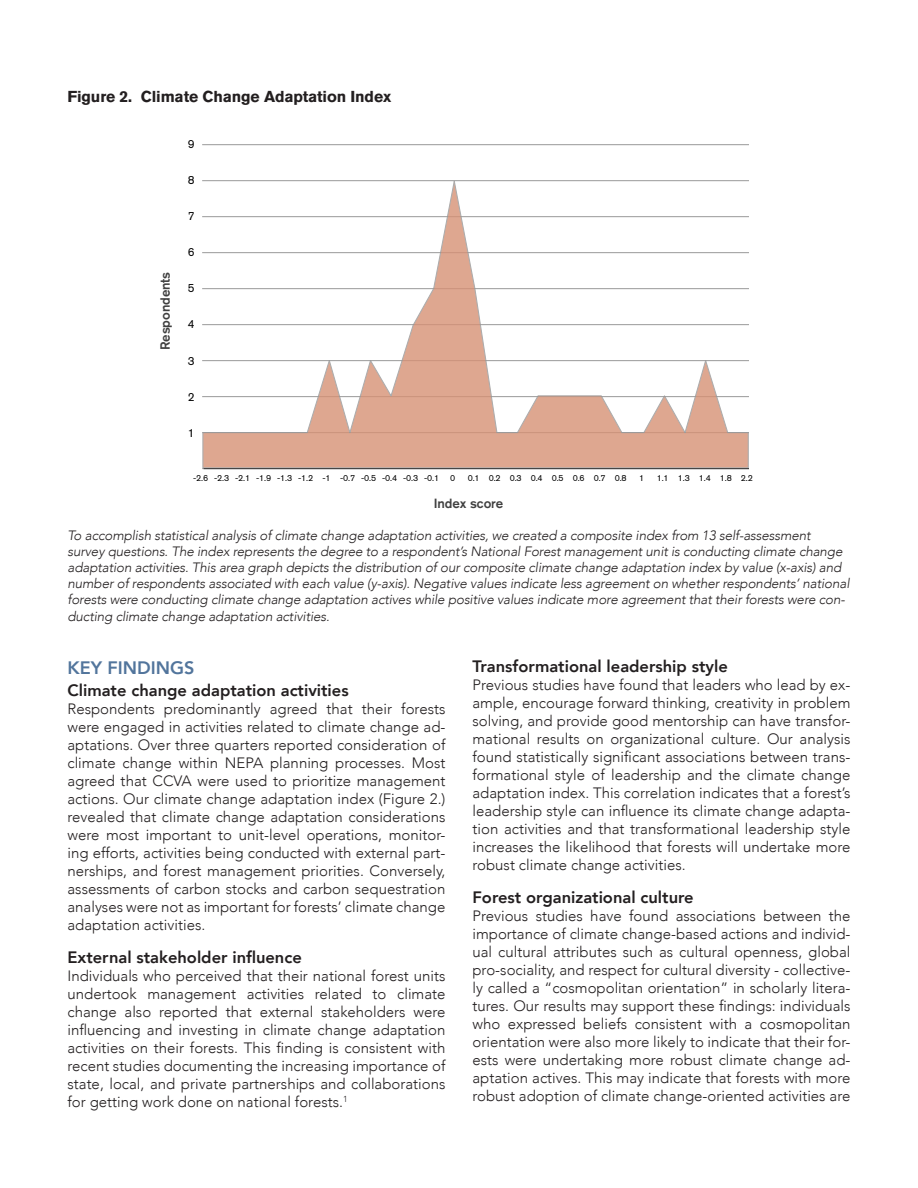
<style>
.page{position:relative;width:918px;height:1188px;background:#fff}
.page>*{position:absolute;margin:0;border:0;box-sizing:border-box;transform-origin:0 0}
.t1{font:800 18px "Avenir";color:#52759c}
.t2{font:800 16.5px "Avenir";color:#231f20}
.t3{font:700 15.75px "Akzidenz Grotesk BQ";letter-spacing:-.01em;color:#231f20}
.t4{font:300 15px/18px "Avenir";color:#231f20;text-align:justify}
.t5{font:italic 300 13.5px/16.2px "Avenir";letter-spacing:-.01em;color:#231f20}
.t6{font:500 13.2px "Akzidenz Grotesk BQ";letter-spacing:-.005em;color:#404040}
.t7{font:11.7px "Akzidenz Grotesk BQ";color:#000}
.t8{font:8.85px "Akzidenz Grotesk BQ";color:#000}
</style>
<div class="page">
<hr style="left:202px;top:468px;width:547px;height:1px;background:#999">
<hr style="left:202px;top:180px;width:547px;height:1px;background:#999">
<hr style="left:202px;top:144px;width:547px;height:1px;background:#999">
<svg style="left:202px;top:181px;width:547px;height:287px"></svg>
<hr style="left:204px;top:468px;width:545px;height:1px;background:#404040">
<p class="t3" style="left:68px;top:87px;width:325px">Figure 2. Climate Change Adaptation Index</p>
<p class="t6" style="left:157px;top:350px;width:80px;rotate:-90deg">Respondents</p>
<p class="t7" style="left:188px;top:137px;width:8px">9</p>
<p class="t7" style="left:188px;top:173px;width:8px">8</p>
<p class="t7" style="left:188px;top:209px;width:8px">7</p>
<p class="t7" style="left:188px;top:245px;width:8px">6</p>
<p class="t7" style="left:188px;top:281px;width:8px">5</p>
<p class="t7" style="left:188px;top:317px;width:8px">4</p>
<p class="t7" style="left:188px;top:354px;width:8px">3</p>
<p class="t7" style="left:188px;top:390px;width:8px">2</p>
<p class="t7" style="left:188px;top:426px;width:8px">1</p>
<p class="t8" style="left:193px;top:472px;width:264px">-2.6 -2.3 -2.1 -1.9 -1.3 -1.2 -1 -0.7 -0.5 -0.4 -0.3 -0.1 0</p>
<p class="t8" style="left:468px;top:472px;width:161px">0.1 0.2 0.3 0.4 0.5 0.6 0.7 0.8</p>
<p class="t8" style="left:639px;top:472px;width:7px">1</p>
<p class="t8" style="left:657px;top:472px;width:97px">1.1 1.3 1.4 1.8 2.2</p>
<p class="t6" style="left:434px;top:496px;width:71px">Index score</p>
<p class="t5" style="left:68px;top:527px;width:784px">To accomplish statistical analysis of climate change adaptation activities, we created a composite index from 13 self-assessment survey questions. The index represents the degree to a respondent’s National Forest management unit is conducting climate change adaptation activities. This area graph depicts the distribution of our composite climate change adaptation index by value (x-axis) and number of respondents associated with each value (y-axis). Negative values indicate less agreement on whether respondents’ national forests were conducting climate change adaptation actives while positive values indicate more agreement that their forests were con&shy;ducting climate change adaptation activities.</p>
<p class="t1" style="left:68px;top:653px;width:128px">KEY FINDINGS</p>
<p class="t2" style="left:68px;top:677px;width:283px">Climate change adaptation activities</p>
<p class="t4" style="left:68px;top:700px;width:380px">Respondents predominantly agreed that their forests were engaged in activities related to climate change ad&shy;aptations. Over three quarters reported consideration of climate change within NEPA planning processes. Most agreed that CCVA were used to prioritize management actions. Our climate change adaptation index (Figure 2.) revealed that climate change adaptation considerations were most important to unit-level operations, monitor&shy;ing efforts, activities being conducted with external part&shy;nerships, and forest management priorities. Conversely, assessments of carbon stocks and carbon sequestration analyses were not as important for forests’ climate change adaptation activities.</p>
<p class="t2" style="left:68px;top:945px;width:236px">External stakeholder influence</p>
<p class="t4" style="left:68px;top:967px;width:380px">Individuals who perceived that their national forest units undertook management activities related to climate change also reported that external stakeholders were influencing and investing in climate change adaptation activities on their forests. This finding is consistent with recent studies documenting the increasing importance of state, local, and private partnerships and collaborations for getting work done on national forests.<sup>1</sup></p>
<p class="t2" style="left:472px;top:653px;width:257px">Transformational leadership style</p>
<p class="t4" style="left:472px;top:676px;width:380px">Previous studies have found that leaders who lead by ex&shy;ample, encourage forward thinking, creativity in problem solving, and provide good mentorship can have transfor&shy;mational results on organizational culture. Our analysis found statistically significant associations between trans&shy;formational style of leadership and the climate change adaptation index. This correlation indicates that a forest’s leadership style can influence its climate change adapta&shy;tion activities and that transformational leadership style increases the likelihood that forests will undertake more robust climate change activities.</p>
<p class="t2" style="left:472px;top:885px;width:223px">Forest organizational culture</p>
<p class="t4" style="left:472px;top:907px;width:380px">Previous studies have found associations between the importance of climate change-based actions and individ&shy;ual cultural attributes such as cultural openness, global pro-sociality, and respect for cultural diversity - collective&shy;ly called a “cosmopolitan orientation” in scholarly litera&shy;tures. Our results may support these findings: individuals who expressed beliefs consistent with a cosmopolitan orientation were also more likely to indicate that their for&shy;ests were undertaking more robust climate change ad&shy;aptation actives. This may indicate that forests with more robust adoption of climate change-oriented activities are</p>
</div>
